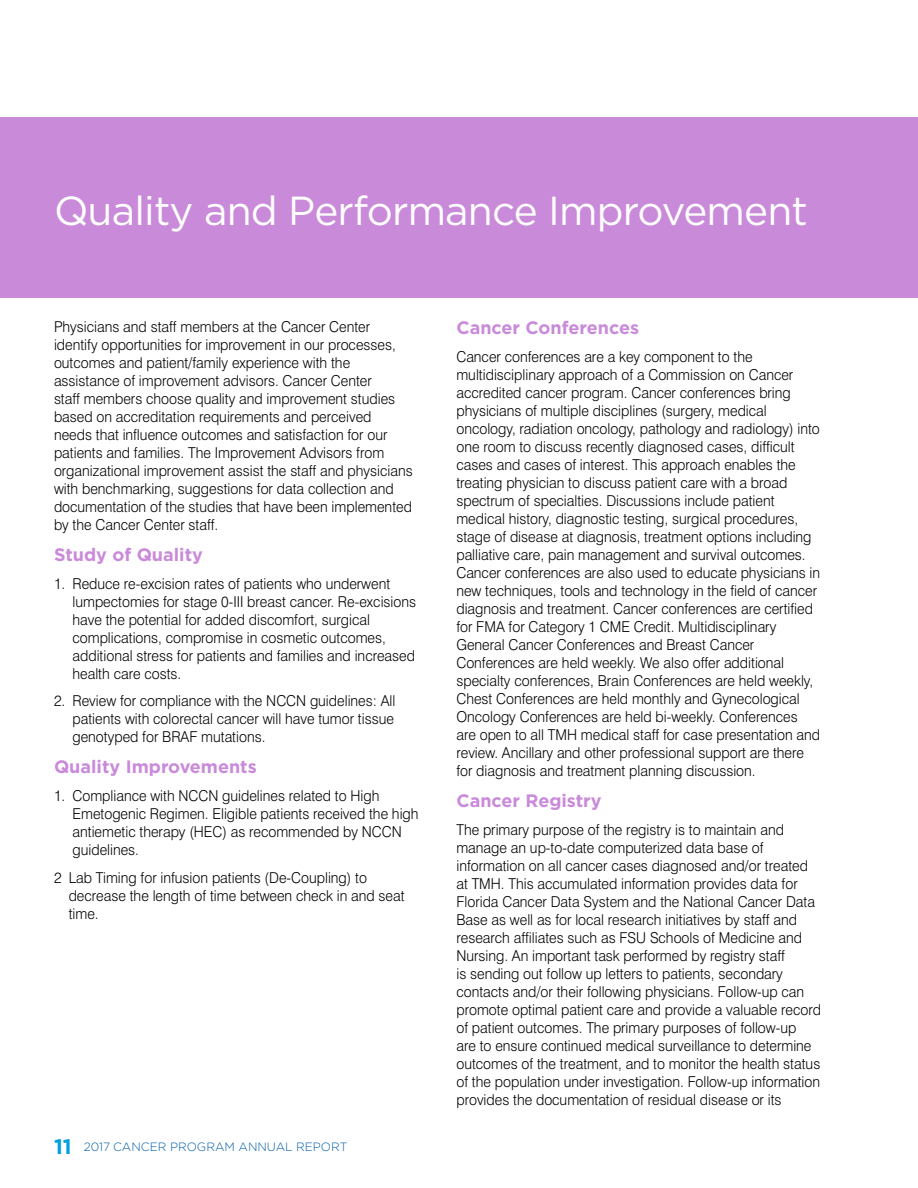
<style>
.page{position:relative;width:918px;height:1188px;background:#fff}
.page>*{position:absolute;margin:0;border:0;box-sizing:border-box;transform-origin:0 0}
.t1{font:40.5px "Gotham";letter-spacing:-.02em;color:#fff}
.t2{font:700 18px "Gotham";color:#ca8ada}
.t3{font:300 15px/18px "Swiss 721 BT";color:#000;scale:.95 1}
.t4{font:300 12px "Gotham";color:#005daa}
.s1{font-weight:700;font-size:21px;color:#00a0df}
</style>
<div class="page">
<div style="left:0;top:117px;width:918px;height:181px;background:#ca8ada"></div>
<h1 class="t1" style="left:54px;top:184px;width:755px">Quality and Performance Improvement</h1>
<p class="t3" style="left:54px;top:317px;width:379px">Physicians and staff members at the Cancer Center identify opportunities for improvement in our processes, outcomes and patient/family experience with the assistance of improvement advisors. Cancer Center<br>staff members choose quality and improvement studies based on accreditation requirements and perceived needs that influence outcomes and satisfaction for our patients and families. The Improvement Advisors from organizational improvement assist the staff and physicians with benchmarking, suggestions for data collection and documentation of the studies that have been implemented by the Cancer Center staff.</p>
<p class="t2" style="left:54px;top:543px;width:151px">Study of Quality</p>
<p class="t3" style="left:72px;top:574px;width:363px;text-indent:-18px">1. Reduce re-excision rates of patients who underwent lumpectomies for stage 0-III breast cancer. Re-excisions have the potential for added discomfort, surgical complications, compromise in cosmetic outcomes, additional stress for patients and families and increased health care costs.</p>
<p class="t3" style="left:72px;top:692px;width:341px;text-align:justify;text-indent:-18px">2. Review for compliance with the NCCN guidelines: All patients with colorectal cancer will have tumor tissue genotyped for BRAF mutations.</p>
<p class="t2" style="left:54px;top:755px;width:204px">Quality Improvements</p>
<p class="t3" style="left:72px;top:787px;width:366px;text-indent:-18px">1. Compliance with NCCN guidelines related to High Emetogenic Regimen. Eligible patients received the high antiemetic therapy (HEC) as recommended by NCCN guidelines.</p>
<p class="t3" style="left:69px;top:868px;width:355px;text-indent:-15px">2 Lab Timing for infusion patients (De-Coupling) to decrease the length of time between check in and seat time.</p>
<p class="t4" style="left:54px;top:1139px;width:295px"><span class="s1">11</span> 2017 CANCER PROGRAM ANNUAL REPORT</p>
<p class="t2" style="left:456px;top:316px;width:184px">Cancer Conferences</p>
<p class="t3" style="left:456px;top:347px;width:384px">Cancer conferences are a key component to the multidisciplinary approach of a Commission on Cancer accredited cancer program. Cancer conferences bring physicians of multiple disciplines (surgery, medical oncology, radiation oncology, pathology and radiology) into one room to discuss recently diagnosed cases, difficult cases and cases of interest. This approach enables the treating physician to discuss patient care with a broad spectrum of specialties. Discussions include patient medical history, diagnostic testing, surgical procedures, stage of disease at diagnosis, treatment options including palliative care, pain management and survival outcomes.<br>Cancer conferences are also used to educate physicians in new techniques, tools and technology in the field of cancer diagnosis and treatment. Cancer conferences are certified for FMA for Category 1 CME Credit. Multidisciplinary General Cancer Conferences and Breast Cancer Conferences are held weekly. We also offer additional specialty conferences, Brain Conferences are held weekly, Chest Conferences are held monthly and Gynecological Oncology Conferences are held bi-weekly. Conferences are open to all TMH medical staff for case presentation and review. Ancillary and other professional support are there for diagnosis and treatment planning discussion.</p>
<p class="t2" style="left:456px;top:789px;width:147px">Cancer Registry</p>
<p class="t3" style="left:456px;top:820px;width:385px">The primary purpose of the registry is to maintain and manage an up-to-date computerized data base of information on all cancer cases diagnosed and/or treated at TMH. This accumulated information provides data for Florida Cancer Data System and the National Cancer Data Base as well as for local research initiatives by staff and research affiliates such as FSU Schools of Medicine and Nursing. An important task performed by registry staff<br>is sending out follow up letters to patients, secondary contacts and/or their following physicians. Follow-up can promote optimal patient care and provide a valuable record of patient outcomes. The primary purposes of follow-up<br>are to ensure continued medical surveillance to determine outcomes of the treatment, and to monitor the health status of the population under investigation. Follow-up information provides the documentation of residual disease or its</p>
</div>
